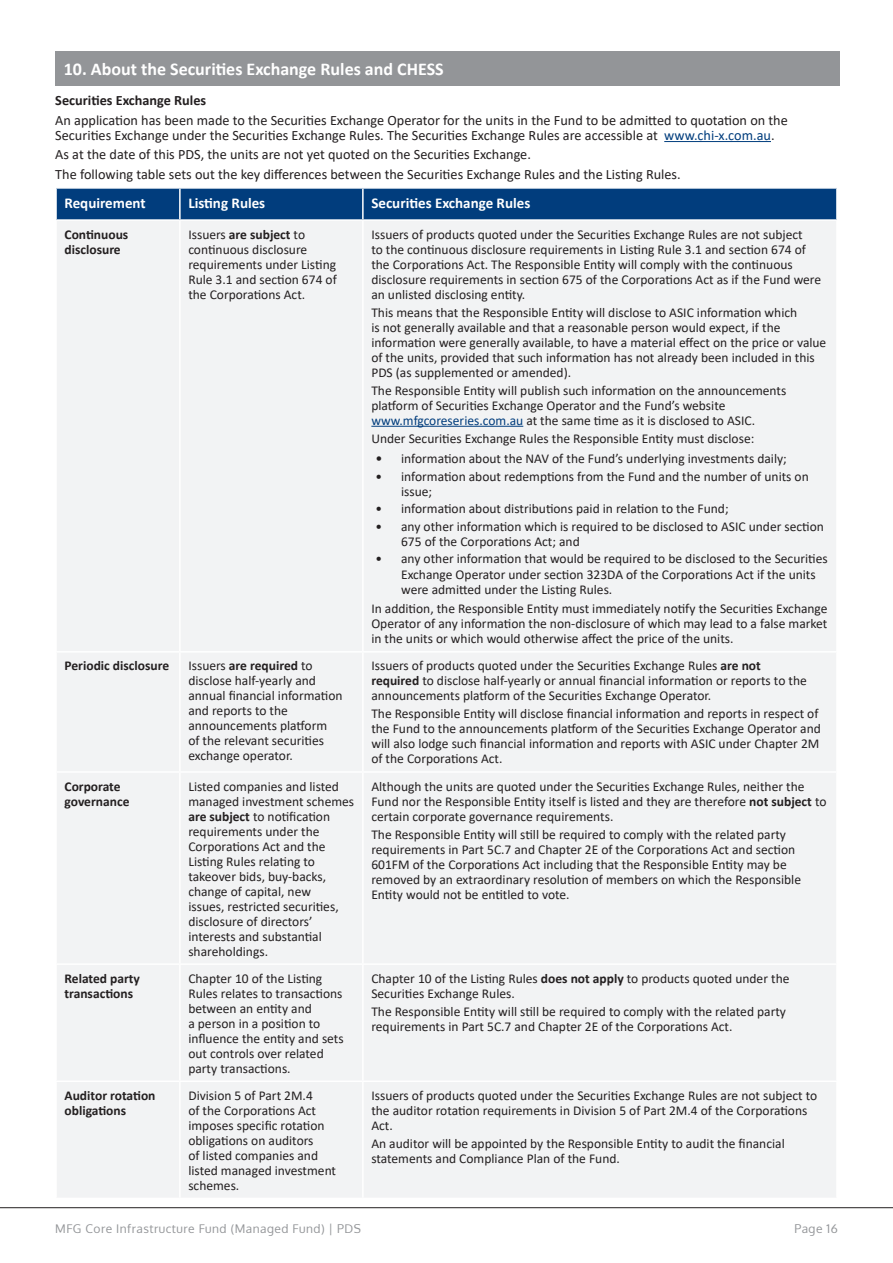
<style>
.page{position:relative;width:893px;height:1263px;background:#fff}
.page>*{position:absolute;margin:0;border:0;box-sizing:border-box;transform-origin:0 0}
.Heading_1{font:700 18px "Calibri";color:#fff}
.Table_heading{font:700 15px "Calibri";color:#fff}
.Body_Text{font:14.25px/15.3px "Calibri";color:#231f20}
.Body_text_bold{font:700 14.25px "Calibri";color:#231f20}
.Table_text{font:13.5px/15px "Calibri";color:#231f20}
.Indent__6{font:13.5px/15.3px "Calibri";color:#231f20}
.Table_text-2{font:700 13.5px/15px "Calibri";color:#231f20}
.t1{font:12px "Oxygen";letter-spacing:.04em;color:#939598}
.s1{color:#013d7d}
.s2{font-weight:700}
.s3{font-size:14.25px}
</style>
<div class="page">
<hr style="left:0;top:1207px;width:893px;height:1px;background:#231f20">
<hr style="left:664px;top:141px;width:107px;height:1px;background:#013d7d">
<div style="left:55px;top:51px;width:785px;height:35px;background:#939598"></div>
<div style="left:57px;top:189px;width:779px;height:30px;background:#013d7d"></div>
<div style="left:57px;top:221px;width:122px;height:976px;background:#f2f3f4"></div>
<div style="left:181px;top:221px;width:655px;height:976px;background:#f2f3f4"></div>
<hr style="left:180px;top:771px;width:183px;height:2px;background:#fff">
<hr style="left:180px;top:963px;width:183px;height:2px;background:#fff">
<hr style="left:179px;top:189px;width:2px;height:30px;background:#fff">
<hr style="left:363px;top:651px;width:475px;height:2px;background:#fff">
<hr style="left:363px;top:771px;width:475px;height:2px;background:#fff">
<hr style="left:362px;top:773px;width:2px;height:190px;background:#fff">
<hr style="left:363px;top:963px;width:475px;height:2px;background:#fff">
<hr style="left:363px;top:1080px;width:475px;height:2px;background:#fff">
<hr style="left:55px;top:771px;width:125px;height:2px;background:#fff">
<hr style="left:55px;top:963px;width:125px;height:2px;background:#fff">
<hr style="left:362px;top:189px;width:2px;height:30px;background:#fff">
<hr style="left:55px;top:651px;width:125px;height:2px;background:#fff">
<hr style="left:180px;top:651px;width:183px;height:2px;background:#fff">
<hr style="left:55px;top:1080px;width:125px;height:2px;background:#fff">
<hr style="left:180px;top:1080px;width:183px;height:2px;background:#fff">
<hr style="left:362px;top:221px;width:2px;height:430px;background:#fff">
<hr style="left:362px;top:653px;width:2px;height:118px;background:#fff">
<hr style="left:362px;top:965px;width:2px;height:115px;background:#fff">
<hr style="left:362px;top:1082px;width:2px;height:116px;background:#fff">
<hr style="left:371px;top:426px;width:152px;height:1px;background:#013d7d">
<p class="Heading_1" style="left:64px;top:57px;width:381px">10. About the Securities Exchange Rules and CHESS</p>
<p class="Body_text_bold" style="left:55px;top:90px;width:152px">Securities Exchange Rules</p>
<p class="Body_Text" style="left:55px;top:112px;width:734px">An application has been made to the Securities Exchange Operator for the units in the Fund to be admitted to quotation on the<br>Securities Exchange under the Securities Exchange Rules. The Securities Exchange Rules are accessible at <span class="s1">www.chi-x.com.au</span>.</p>
<p class="Body_Text" style="left:55px;top:147px;width:477px">As at the date of this PDS, the units are not yet quoted on the Securities Exchange.</p>
<p class="Body_Text" style="left:55px;top:166px;width:627px">The following table sets out the key differences between the Securities Exchange Rules and the Listing Rules.</p>
<p class="Table_heading" style="left:65px;top:192px;width:83px">Requirement</p>
<p class="Table_heading" style="left:188px;top:192px;width:78px">Listing Rules</p>
<p class="Table_heading" style="left:371px;top:192px;width:160px">Securities Exchange Rules</p>
<p class="Table_text-2" style="left:65px;top:227px;width:65px">Continuous disclosure</p>
<p class="Table_text" style="left:188px;top:226px;width:150px">Issuers <span class="s2">are subject</span> to continuous disclosure requirements under Listing<br>Rule 3.1 and section 674 of the Corporations Act.</p>
<p class="Table_text" style="left:371px;top:226px;width:451px">Issuers of products quoted under the Securities Exchange Rules are not subject<br>to the continuous disclosure requirements in Listing Rule 3.1 and section 674 of the Corporations Act. The Responsible Entity will comply with the continuous disclosure requirements in section 675 of the Corporations Act as if the Fund were an unlisted disclosing entity.</p>
<p class="Table_text" style="left:371px;top:304px;width:456px">This means that the Responsible Entity will disclose to ASIC information which<br>is not generally available and that a reasonable person would expect, if the information were generally available, to have a material effect on the price or value of the units, provided that such information has not already been included in this PDS (as supplemented or amended).</p>
<p class="Table_text" style="left:371px;top:382px;width:417px">The Responsible Entity will publish such information on the announcements platform of Securities Exchange Operator and the Fund’s website <span class="s1">www.mfgcoreseries.com.au</span> at the same time as it is disclosed to ASIC.</p>
<p class="Table_text" style="left:371px;top:430px;width:384px">Under Securities Exchange Rules the Responsible Entity must disclose:</p>
<p class="Indent__6" style="left:376px;top:451px;width:413px"><span class="s3">•</span> information about the NAV of the Fund’s underlying investments daily;</p>
<p class="Indent__6" style="left:401px;top:468px;width:409px;text-indent:-26px">• information about redemptions from the Fund and the number of units on issue;</p>
<p class="Indent__6" style="left:376px;top:501px;width:354px">• information about distributions paid in relation to the Fund;</p>
<p class="Indent__6" style="left:401px;top:518px;width:424px;text-indent:-26px">• any other information which is required to be disclosed to ASIC under section<br>675 of the Corporations Act; and</p>
<p class="Indent__6" style="left:401px;top:551px;width:428px;text-indent:-26px">• any other information that would be required to be disclosed to the Securities<br>Exchange Operator under section 323DA of the Corporations Act if the units were admitted under the Listing Rules.</p>
<p class="Table_text" style="left:371px;top:601px;width:458px;text-align:justify">In addition, the Responsible Entity must immediately notify the Securities Exchange Operator of any information the non-disclosure of which may lead to a false market in the units or which would otherwise affect the price of the units.</p>
<p class="Table_text-2" style="left:65px;top:658px;width:106px">Periodic disclosure</p>
<p class="Table_text" style="left:188px;top:658px;width:156px">Issuers <span class="s2">are required</span> to disclose half-yearly and annual financial information and reports to the announcements platform<br>of the relevant securities exchange operator.</p>
<p class="Table_text" style="left:371px;top:658px;width:437px">Issuers of products quoted under the Securities Exchange Rules <span class="s2">are not required</span> to disclose half-yearly or annual financial information or reports to the announcements platform of the Securities Exchange Operator.</p>
<p class="Table_text" style="left:371px;top:706px;width:451px">The Responsible Entity will disclose financial information and reports in respect of the Fund to the announcements platform of the Securities Exchange Operator and will also lodge such financial information and reports with ASIC under Chapter 2M of the Corporations Act.</p>
<p class="Table_text-2" style="left:65px;top:778px;width:66px">Corporate governance</p>
<p class="Table_text" style="left:188px;top:778px;width:167px">Listed companies and listed managed investment schemes <span class="s2">are subject</span> to notification requirements under the<br>Corporations Act and the<br>Listing Rules relating to takeover bids, buy-backs, change of capital, new<br>issues, restricted securities, disclosure of directors’ interests and substantial shareholdings.</p>
<p class="Table_text" style="left:371px;top:778px;width:457px">Although the units are quoted under the Securities Exchange Rules, neither the<br>Fund nor the Responsible Entity itself is listed and they are therefore <span class="s2">not subject</span> to certain corporate governance requirements.</p>
<p class="Table_text" style="left:371px;top:826px;width:431px">The Responsible Entity will still be required to comply with the related party requirements in Part 5C.7 and Chapter 2E of the Corporations Act and section 601FM of the Corporations Act including that the Responsible Entity may be removed by an extraordinary resolution of members on which the Responsible Entity would not be entitled to vote.</p>
<p class="Table_text-2" style="left:65px;top:970px;width:77px">Related party transactions</p>
<p class="Table_text" style="left:188px;top:970px;width:157px">Chapter 10 of the Listing<br>Rules relates to transactions between an entity and<br>a person in a position to influence the entity and sets out controls over related party transactions.</p>
<p class="Table_text" style="left:371px;top:970px;width:420px">Chapter 10 of the Listing Rules <span class="s2">does not apply</span> to products quoted under the<br>Securities Exchange Rules.</p>
<p class="Table_text" style="left:371px;top:1003px;width:416px">The Responsible Entity will still be required to comply with the related party requirements in Part 5C.7 and Chapter 2E of the Corporations Act.</p>
<p class="Table_text-2" style="left:65px;top:1088px;width:93px">Auditor rotation obligations</p>
<p class="Table_text" style="left:188px;top:1087px;width:149px">Division 5 of Part 2M.4<br>of the Corporations Act imposes specific rotation obligations on auditors<br>of listed companies and listed managed investment schemes.</p>
<p class="Table_text" style="left:371px;top:1087px;width:447px">Issuers of products quoted under the Securities Exchange Rules are not subject to the auditor rotation requirements in Division 5 of Part 2M.4 of the Corporations<br>Act.</p>
<p class="Table_text" style="left:371px;top:1135px;width:415px">An auditor will be appointed by the Responsible Entity to audit the financial statements and Compliance Plan of the Fund.</p>
<p class="t1" style="left:55px;top:1221px;width:307px">MFG Core Infrastructure Fund (Managed Fund) | PDS</p>
<p class="t1" style="left:794px;top:1221px;width:45px">Page 16</p>
</div>
